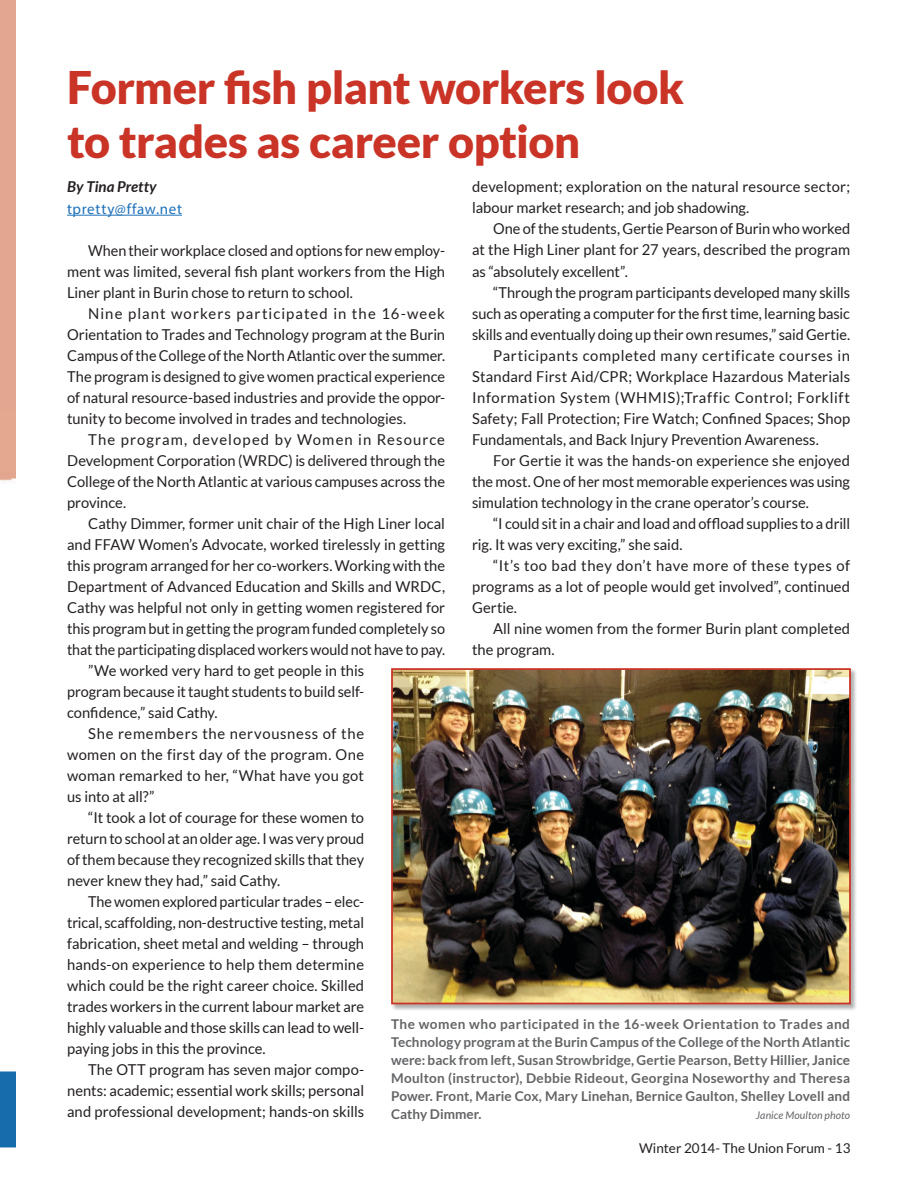
<style>
.page{position:relative;width:918px;height:1188px;background:#fff}
.page>*{position:absolute;margin:0;border:0;box-sizing:border-box;transform-origin:0 0}
.t1{font:900 45px/54px "Lato";letter-spacing:-.01em;color:#ca3427}
.t2{font:15px/21px "Lato";color:#231f20;text-align:justify}
.t3{font:15px/21px "Lato";color:#231f20;text-align:justify;scale:.96 1}
.by_line{font:15px/21.5px "Myriad Pro";letter-spacing:.045em;color:#1d71b9}
.t4{font:700 13.5px/18px "Lato";letter-spacing:.005em;color:#636466;text-align:justify}
.t5{font:13.5px "Lato";color:#231f20}
.t6{font:italic 10.5px "Lato";letter-spacing:.01em;color:#636466}
.s1{font-family:"Lato";font-weight:700;font-style:italic;color:#231f20}
</style>
<div class="page">
<img style="left:0;top:0;width:15px;height:1148px">
<hr style="left:67px;top:215px;width:115px;height:1px;background:#1d71b9">
<div style="left:391px;top:668px;width:467px;height:343px;background:#231f20;opacity:.35"></div>
<img style="left:394px;top:671px;width:454px;height:330px">
<div style="left:391px;top:668px;width:460px;height:336px;border:2px solid #ca3427"></div>
<h1 class="t1" style="left:67px;top:59px;width:618px">Former fish plant workers look to trades as career option</h1>
<p class="by_line" style="left:67px;top:176px;width:116px"><span class="s1">By Tina Pretty </span>tpretty@ffaw.net</p>
<p class="t3" style="left:67px;top:240px;width:395px;text-indent:21px">When their workplace closed and options for new employ&shy;ment was limited, several fish plant workers from the High Liner plant in Burin chose to return to school.</p>
<p class="t2" style="left:67px;top:303px;width:380px;text-indent:21px">Nine plant workers participated in the 16-week Orientation to Trades and Technology program at the Burin Campus of the College of the North Atlantic over the summer.<br>The program is designed to give women practical experience of natural resource-based industries and provide the oppor&shy;tunity to become involved in trades and technologies.</p>
<p class="t2" style="left:67px;top:429px;width:380px;text-indent:21px">The program, developed by Women in Resource Development Corporation (WRDC) is delivered through the College of the North Atlantic at various campuses across the province.</p>
<p class="t2" style="left:67px;top:513px;width:380px;text-indent:21px">Cathy Dimmer, former unit chair of the High Liner local and FFAW Women’s Advocate, worked tirelessly in getting this program arranged for her co-workers. Working with the Department of Advanced Education and Skills and WRDC, Cathy was helpful not only in getting women registered for this program but in getting the program funded completely so that the participating displaced workers would not have to pay.</p>
<p class="t2" style="left:67px;top:660px;width:298px;text-indent:21px">”We worked very hard to get people in this program because it taught students to build self&shy;confidence,” said Cathy.</p>
<p class="t2" style="left:67px;top:723px;width:299px;text-indent:21px">She remembers the nervousness of the women on the first day of the program. One woman remarked to her, “What have you got us into at all?”</p>
<p class="t2" style="left:67px;top:807px;width:299px;text-indent:21px">“It took a lot of courage for these women to return to school at an older age. I was very proud of them because they recognized skills that they never knew they had,” said Cathy.</p>
<p class="t3" style="left:67px;top:891px;width:311px;text-indent:21px">The women explored particular trades – elec&shy;trical, scaffolding, non-destructive testing, metal fabrication, sheet metal and welding – through hands-on experience to help them determine which could be the right career choice. Skilled trades workers in the current labour market are highly valuable and those skills can lead to well&shy;paying jobs in this the province.</p>
<p class="t2" style="left:67px;top:1059px;width:299px;text-indent:21px">The OTT program has seven major compo&shy;nents: academic; essential work skills; personal and professional development; hands-on skills</p>
<p class="t2" style="left:472px;top:176px;width:379px">development; exploration on the natural resource sector; labour market research; and job shadowing.</p>
<p class="t2" style="left:472px;top:218px;width:380px;text-indent:21px">One of the students, Gertie Pearson of Burin who worked at the High Liner plant for 27 years, described the program as “absolutely excellent”.</p>
<p class="t2" style="left:472px;top:282px;width:380px;text-indent:21px">“Through the program participants developed many skills such as operating a computer for the first time, learning basic skills and eventually doing up their own resumes,” said Gertie.</p>
<p class="t2" style="left:472px;top:345px;width:380px;text-indent:21px">Participants completed many certificate courses in Standard First Aid/CPR; Workplace Hazardous Materials Information System (WHMIS);Traffic Control; Forklift Safety; Fall Protection; Fire Watch; Confined Spaces; Shop Fundamentals, and Back Injury Prevention Awareness.</p>
<p class="t2" style="left:472px;top:450px;width:379px;text-indent:21px">For Gertie it was the hands-on experience she enjoyed the most. One of her most memorable experiences was using simulation technology in the crane operator’s course.</p>
<p class="t2" style="left:472px;top:513px;width:379px;text-indent:21px">“I could sit in a chair and load and offload supplies to a drill rig. It was very exciting,” she said.</p>
<p class="t2" style="left:472px;top:555px;width:380px;text-indent:21px">“It’s too bad they don’t have more of these types of programs as a lot of people would get involved”, continued Gertie.</p>
<p class="t2" style="left:472px;top:618px;width:379px;text-indent:21px">All nine women from the former Burin plant completed the program.</p>
<p class="t4" style="left:391px;top:1015px;width:461px">The women who participated in the 16-week Orientation to Trades and Technology program at the Burin Campus of the College of the North Atlantic were: back from left, Susan Strowbridge, Gertie Pearson, Betty Hillier, Janice Moulton (instructor), Debbie Rideout, Georgina Noseworthy and Theresa Power. Front, Marie Cox, Mary Linehan, Bernice Gaulton, Shelley Lovell and Cathy Dimmer.</p>
<p class="t6" style="left:756px;top:1110px;width:96px">Janice Moulton photo</p>
<p class="t5" style="left:639px;top:1141px;width:213px">Winter 2014- The Union Forum - 13</p>
</div>
